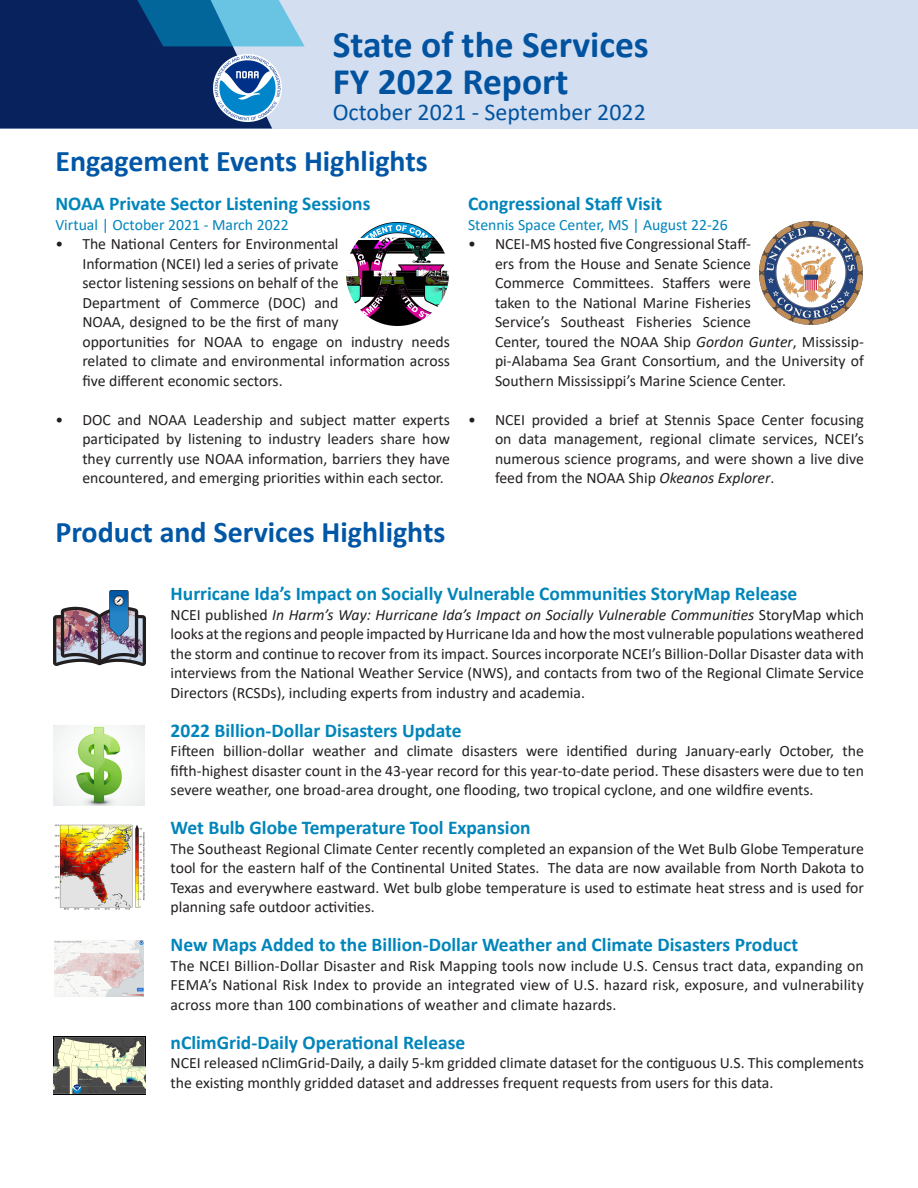
<style>
.page{position:relative;width:918px;height:1188px;background:#fff}
.page>*{position:absolute;margin:0;border:0;box-sizing:border-box;transform-origin:0 0}
.Heading_-_Main{font:700 37.5px "Calibri";color:#0153a0}
.t1{font:700 30px "Calibri";color:#0157a6}
.date{font:24px "Calibri";color:#0153a0}
.t2{font:700 19.5px "Calibri";color:#0085ba}
.Body{font:15.75px/19.5px "Calibri";color:#231f20;text-align:justify}
.Body-2{font:15.75px "Calibri";color:#0085ba}
.s1{font-style:italic}
</style>
<div class="page">
<div style="left:0;top:0;width:918px;height:129px;background:#d3def0"></div>
<svg style="left:0;top:0;width:305px;height:129px;background:#22487c"></svg>
<img style="left:214px;top:54px;width:67px;height:68px">
<img style="left:53px;top:725px;width:91px;height:80px">
<img style="left:54px;top:825px;width:91px;height:84px">
<img style="left:346px;top:222px;width:103px;height:103px">
<img style="left:53px;top:590px;width:93px;height:75px">
<img style="left:54px;top:1037px;width:92px;height:58px">
<img style="left:54px;top:941px;width:89px;height:55px">
<img style="left:760px;top:222px;width:103px;height:103px">
<h1 class="Heading_-_Main" style="left:333px;top:18px;width:318px">State of the Services</h1>
<h1 class="Heading_-_Main" style="left:333px;top:55px;width:237px">FY 2022 Report</h1>
<p class="date" style="left:333px;top:95px;width:315px">October 2021 - September 2022</p>
<h2 class="t1" style="left:55px;top:140px;width:374px">Engagement Events Highlights</h2>
<h3 class="t2" style="left:55px;top:190px;width:317px">NOAA Private Sector Listening Sessions</h3>
<p class="Body-2" style="left:55px;top:213px;width:235px">Virtual | October 2021 - March 2022</p>
<p class="Body" style="left:82px;top:234px;width:369px;text-align:left;text-indent:-27px">• The National Centers for Environmental<br>Information (NCEI) led a series of private<br>sector listening sessions on behalf of the<br>Department of Commerce (DOC) and<br>NOAA, designed to be the first of many<br>opportunities for NOAA to engage on industry needs related to climate and environmental information across five different economic sectors.</p>
<p class="Body" style="left:82px;top:409px;width:369px;text-indent:-27px">• DOC and NOAA Leadership and subject matter experts participated by listening to industry leaders share how they currently use NOAA information, barriers they have encountered, and emerging priorities within each sector.</p>
<h3 class="t2" style="left:468px;top:190px;width:196px">Congressional Staff Visit</h3>
<p class="Body-2" style="left:468px;top:213px;width:261px">Stennis Space Center, MS | August 22-26</p>
<p class="Body" style="left:495px;top:234px;width:370px;text-align:left;text-indent:-27px">• NCEI-MS hosted five Congressional Staff-<br>ers from the House and Senate Science<br>Commerce Committees. Staffers were<br>taken to the National Marine Fisheries<br>Service’s Southeast Fisheries Science<br>Center, toured the NOAA Ship <span class="s1">Gordon Gunter</span>, Mississip&shy;pi-Alabama Sea Grant Consortium, and the University of Southern Mississippi’s Marine Science Center.</p>
<p class="Body" style="left:495px;top:409px;width:371px;text-indent:-27px">• NCEI provided a brief at Stennis Space Center focusing on data management, regional climate services, NCEI’s numerous science programs, and were shown a live dive feed from the NOAA Ship <span class="s1">Okeanos Explorer</span>.</p>
<h2 class="t1" style="left:55px;top:510px;width:392px">Product and Services Highlights</h2>
<h3 class="t2" style="left:171px;top:580px;width:628px">Hurricane Ida’s Impact on Socially Vulnerable Communities StoryMap Release</h3>
<p class="Body" style="left:171px;top:604px;width:695px">NCEI published <span class="s1">In Harm’s Way: Hurricane Ida’s Impact on Socially Vulnerable Communities</span> StoryMap which looks at the regions and people impacted by Hurricane Ida and how the most vulnerable populations weathered the storm and continue to recover from its impact. Sources incorporate NCEI’s Billion-Dollar Disaster data with interviews from the National Weather Service (NWS), and contacts from two of the Regional Climate Service Directors (RCSDs), including experts from industry and academia.</p>
<h3 class="t2" style="left:171px;top:716px;width:292px">2022 Billion-Dollar Disasters Update</h3>
<p class="Body" style="left:171px;top:741px;width:695px">Fifteen billion-dollar weather and climate disasters were identified during January-early October, the fifth-highest disaster count in the 43-year record for this year-to-date period. These disasters were due to ten severe weather, one broad-area drought, one flooding, two tropical cyclone, and one wildfire events.</p>
<h3 class="t2" style="left:171px;top:814px;width:362px">Wet Bulb Globe Temperature Tool Expansion</h3>
<p class="Body" style="left:171px;top:838px;width:695px">The Southeast Regional Climate Center recently completed an expansion of the Wet Bulb Globe Temperature tool for the eastern half of the Continental United States. The data are now available from North Dakota to Texas and everywhere eastward. Wet bulb globe temperature is used to estimate heat stress and is used for planning safe outdoor activities.</p>
<h3 class="t2" style="left:171px;top:931px;width:629px">New Maps Added to the Billion-Dollar Weather and Climate Disasters Product</h3>
<p class="Body" style="left:171px;top:955px;width:695px">The NCEI Billion-Dollar Disaster and Risk Mapping tools now include U.S. Census tract data, expanding on FEMA’s National Risk Index to provide an integrated view of U.S. hazard risk, exposure, and vulnerability across more than 100 combinations of weather and climate hazards.</p>
<h3 class="t2" style="left:171px;top:1028px;width:296px">nClimGrid-Daily Operational Release</h3>
<p class="Body" style="left:171px;top:1053px;width:695px">NCEI released nClimGrid-Daily, a daily 5-km gridded climate dataset for the contiguous U.S. This complements the existing monthly gridded dataset and addresses frequent requests from users for this data.</p>
</div>
